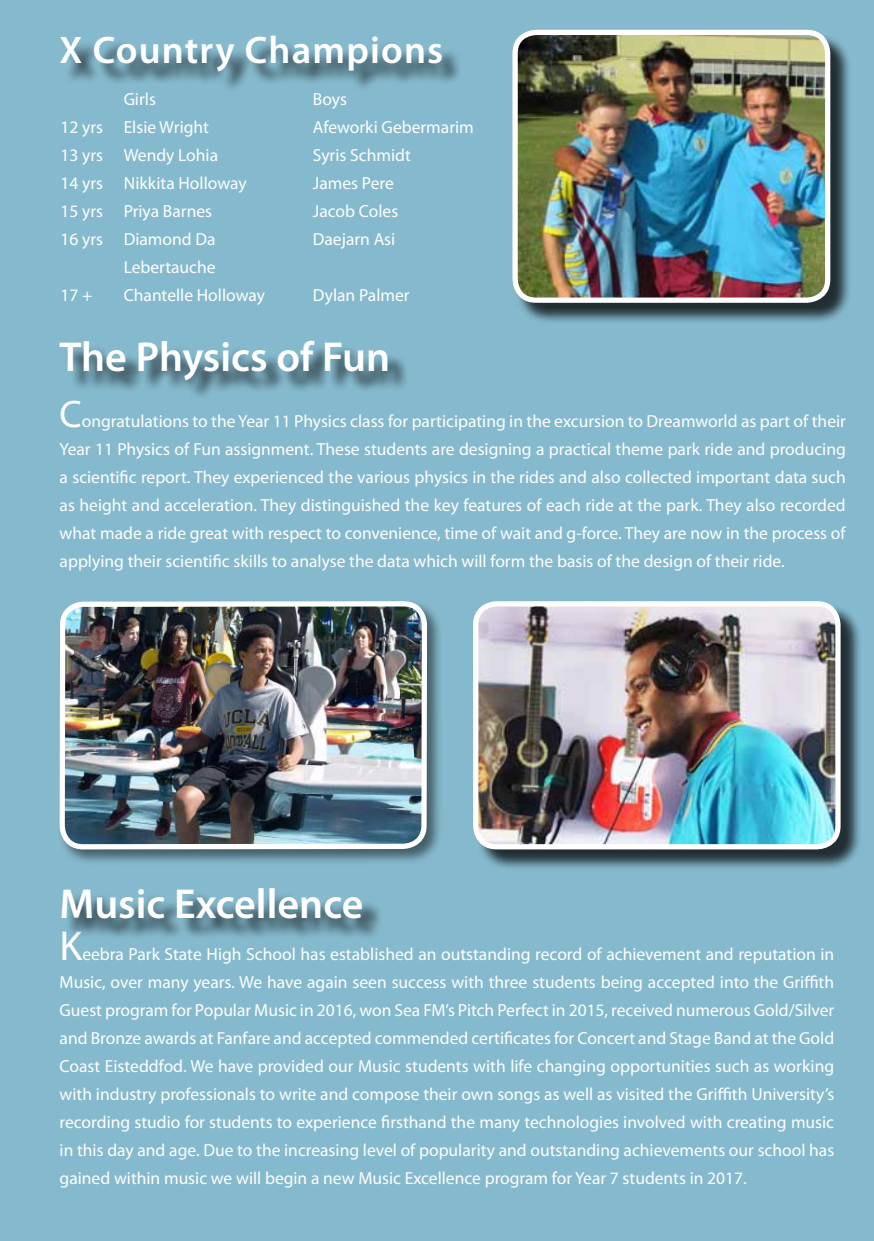
<style>
.page{position:relative;width:874px;height:1241px;background:#fff}
.page>*{position:absolute;margin:0;border:0;box-sizing:border-box;transform-origin:0 0}
.t1{font:600 42px "Myriad Pro";color:#fff}
.t2{font:42px "Myriad Pro";color:#fff}
.t3{font:600 38.5px "Myriad Pro";letter-spacing:.03em;color:#fff}
.t4{font:17.5px/28px "Myriad Pro";color:#fff;text-align:justify}
.s1{font-size:38.5px}
</style>
<div class="page">
<div style="left:0;top:0;width:873px;height:1240px;background:#85bace"></div>
<div style="left:57px;top:598px;width:386px;height:267px;background:#000;opacity:.5"></div>
<img style="left:62px;top:603px;width:362px;height:243px">
<div style="left:59px;top:601px;width:368px;height:248px;border:5px solid #fff;border-radius:21px"></div>
<div style="left:515px;top:32px;width:336px;height:292px;background:#000;opacity:.75"></div>
<img style="left:515px;top:32px;width:312px;height:268px">
<div style="left:512px;top:30px;width:317px;height:273px;border:5px solid #fff;border-radius:21px"></div>
<div style="left:475px;top:603px;width:386px;height:268px;background:#000;opacity:.75"></div>
<img style="left:475px;top:603px;width:362px;height:243px">
<div style="left:473px;top:601px;width:367px;height:248px;border:5px solid #fff;border-radius:21px"></div>
<div style="left:63px;top:344px;width:346px;height:57px;background:#000;opacity:.75"></div>
<div style="left:64px;top:40px;width:399px;height:52px;background:#000;opacity:.75"></div>
<div style="left:65px;top:891px;width:318px;height:48px;background:#000;opacity:.75"></div>
<h2 class="t3" style="left:60px;top:26px;width:385px">X Country Champions</h2>
<p class="t4" style="left:124px;top:85px;width:34px">Girls</p>
<p class="t4" style="left:313px;top:85px;width:36px">Boys</p>
<p class="t4" style="left:61px;top:113px;width:150px">12 yrs Elsie Wright</p>
<p class="t4" style="left:313px;top:113px;width:162px">Afeworki Gebermarim</p>
<p class="t4" style="left:61px;top:141px;width:159px">13 yrs Wendy Lohia</p>
<p class="t4" style="left:313px;top:141px;width:99px">Syris Schmidt</p>
<p class="t4" style="left:61px;top:169px;width:187px">14 yrs Nikkita Holloway</p>
<p class="t4" style="left:313px;top:169px;width:82px">James Pere</p>
<p class="t4" style="left:61px;top:197px;width:153px">15 yrs Priya Barnes</p>
<p class="t4" style="left:313px;top:197px;width:87px">Jacob Coles</p>
<p class="t4" style="left:61px;top:225px;width:156px">16 yrs Diamond Da</p>
<p class="t4" style="left:313px;top:225px;width:84px">Daejarn Asi</p>
<p class="t4" style="left:124px;top:253px;width:93px">Lebertauche</p>
<p class="t4" style="left:61px;top:281px;width:34px">17 +</p>
<p class="t4" style="left:124px;top:281px;width:143px">Chantelle Holloway</p>
<p class="t4" style="left:313px;top:281px;width:98px">Dylan Palmer</p>
<h1 class="t1" style="left:60px;top:330px;width:332px">The Physics of Fun</h1>
<p class="t4" style="left:60px;top:407px;width:787px"><span class="s1">C</span>ongratulations to the Year 11 Physics class for participating in the excursion to Dreamworld as part of their Year 11 Physics of Fun assignment. These students are designing a practical theme park ride and producing a scientific report. They experienced the various physics in the rides and also collected important data such as height and acceleration. They distinguished the key features of each ride at the park. They also recorded what made a ride great with respect to convenience, time of wait and g-force. They are now in the process of applying their scientific skills to analyse the data which will form the basis of the design of their ride.</p>
<h1 class="t1" style="left:60px;top:876px;width:305px">Music Excellence</h1>
<h1 class="t2" style="left:60px;top:919px;width:24px">K</h1>
<p class="t4" style="left:60px;top:939px;width:775px;text-indent:23px">eebra Park State High School has established an outstanding record of achievement and reputation in Music, over many years. We have again seen success with three students being accepted into the Griffith Guest program for Popular Music in 2016, won Sea FM’s Pitch Perfect in 2015, received numerous Gold/Silver and Bronze awards at Fanfare and accepted commended certificates for Concert and Stage Band at the Gold Coast Eisteddfod. We have provided our Music students with life changing opportunities such as working with industry professionals to write and compose their own songs as well as visited the Griffith University’s recording studio for students to experience firsthand the many technologies involved with creating music in this day and age. Due to the increasing level of popularity and outstanding achievements our school has gained within music we will begin a new Music Excellence program for Year 7 students in 2017.</p>
</div>
